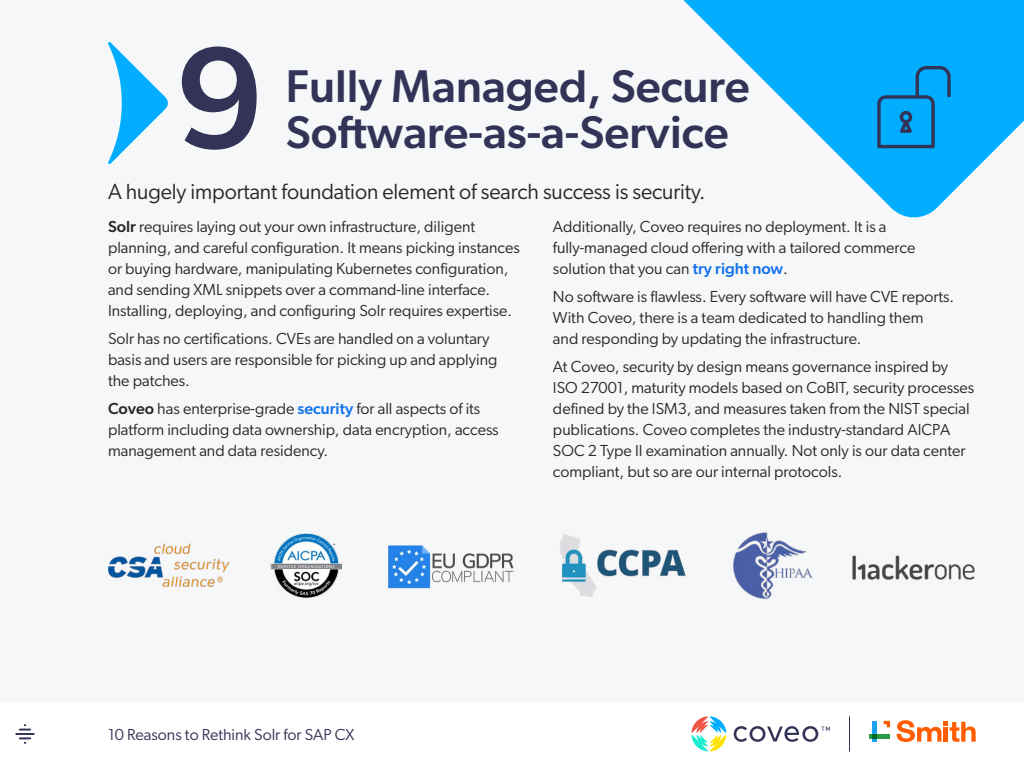
<style>
.page{position:relative;width:1024px;height:768px;background:#fff}
.page>*{position:absolute;margin:0;border:0;box-sizing:border-box;transform-origin:0 0}
.t1{font:500 145px "Gibson";color:#333357}
.t2{font:500 46px/46px "Gibson";color:#333357}
.t3{font:22px "Gibson";letter-spacing:-.005em;color:#282829}
.t4{font:16px/21px "Gibson";color:#282829}
.t5{font:16px "Gibson";color:#333357}
.s1{font-weight:500}
.s2{font-weight:500;color:#1372ec}
</style>
<div class="page">
<div style="left:0;top:0;width:1024px;height:702px;background:#f6f7f9"></div>
<svg style="left:16px;top:724px;width:18px;height:20px"></svg>
<svg style="left:734px;top:726px;width:96px;height:16px"></svg>
<svg style="left:692px;top:716px;width:34px;height:35px"></svg>
<hr style="left:849px;top:716px;width:1px;height:36px;background:#333357">
<svg style="left:884px;top:721px;width:6px;height:6px"></svg>
<hr style="left:873px;top:721px;width:4px;height:13px;background:#1da1f2">
<hr style="left:877px;top:734px;width:13px;height:4px;background:#299c47">
<svg style="left:869px;top:734px;width:8px;height:8px"></svg>
<svg style="left:897px;top:720px;width:79px;height:22px"></svg>
<svg style="left:683px;top:0;width:341px;height:218px;fill:#00adff"></svg>
<svg style="left:877px;top:66px;width:74px;height:82px;background:#0996df"></svg>
<svg style="left:108px;top:42px;width:60px;height:123px"></svg>
<img style="left:271px;top:534px;width:70px;height:64px">
<img style="left:108px;top:543px;width:122px;height:44px">
<img style="left:388px;top:545px;width:126px;height:44px">
<img style="left:733px;top:532px;width:80px;height:67px">
<img style="left:560px;top:534px;width:126px;height:63px">
<img style="left:852px;top:555px;width:123px;height:25px">
<h1 class="t1" style="left:176px;top:11px;width:89px">9</h1>
<h2 class="t2" style="left:286px;top:62px;width:465px">Fully Managed, Secure<br>Software-as-a-Service</h2>
<h3 class="t3" style="left:108px;top:178px;width:599px">A hugely important foundation element of search success is security.</h3>
<p class="t4" style="left:108px;top:216px;width:413px"><span class="s1">Solr</span> requires laying out your own infrastructure, diligent planning, and careful configuration. It means picking instances or buying hardware, manipulating Kubernetes configuration, and sending XML snippets over a command-line interface.<br>Installing, deploying, and configuring Solr requires expertise.</p>
<p class="t4" style="left:108px;top:328px;width:391px">Solr has no certifications. CVEs are handled on a voluntary basis and users are responsible for picking up and applying the patches.</p>
<p class="t4" style="left:108px;top:398px;width:392px"><span class="s1">Coveo</span> has enterprise-grade <span class="s2">security</span> for all aspects of its platform including data ownership, data encryption, access management and data residency.</p>
<p class="t4" style="left:553px;top:216px;width:364px">Additionally, Coveo requires no deployment. It is a fully-managed cloud offering with a tailored commerce solution that you can <span class="s2">try right now</span>.</p>
<p class="t4" style="left:553px;top:286px;width:403px">No software is flawless. Every software will have CVE reports.<br>With Coveo, there is a team dedicated to handling them<br>and responding by updating the infrastructure.</p>
<p class="t4" style="left:553px;top:356px;width:423px">At Coveo, security by design means governance inspired by ISO 27001, maturity models based on CoBIT, security processes defined by the ISM3, and measures taken from the NIST special publications. Coveo completes the industry-standard AICPA SOC 2 Type II examination annually. Not only is our data center compliant, but so are our internal protocols.</p>
<p class="t5" style="left:108px;top:724px;width:248px">10 Reasons to Rethink Solr for SAP CX</p>
</div>
